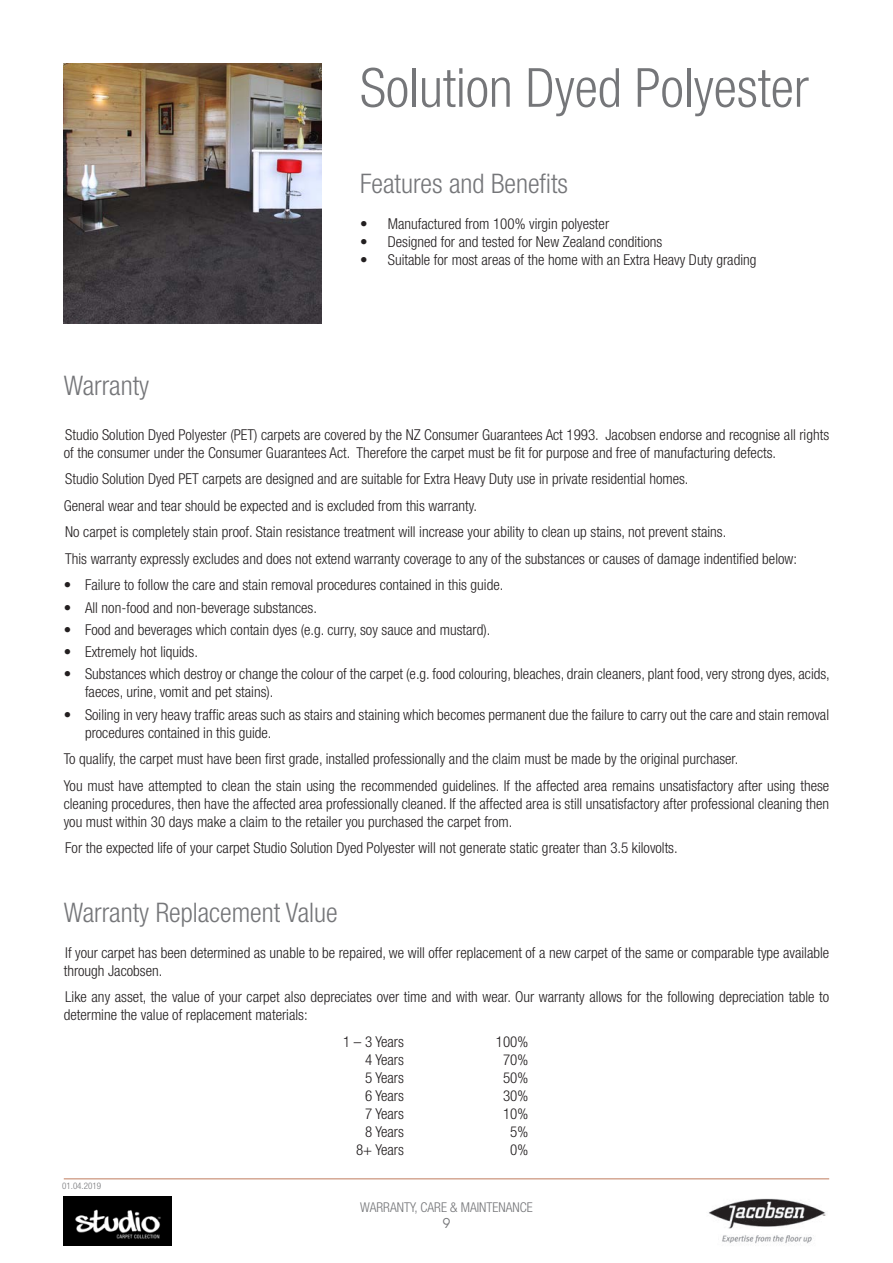
<style>
.page{position:relative;width:893px;height:1263px;background:#fff}
.page>*{position:absolute;margin:0;border:0;box-sizing:border-box;transform-origin:0 0}
.t1{font:300 condensed 54px "Helvetica Neue";color:#757679}
.t2{font:300 condensed 27px "Helvetica Neue";color:#757679}
.t3{font:300 condensed 15px/18px "Helvetica Neue";color:#231f20}
.t4{font:300 condensed 13.5px "Helvetica Neue";color:#757679}
.t5{font:13.5px "Avant Garde";color:#757679}
.t6{font:300 condensed 9px "Helvetica Neue";color:#757679}
</style>
<div class="page">
<img style="left:709px;top:1198px;width:117px;height:46px">
<img style="left:64px;top:1197px;width:107px;height:48px">
<hr style="left:64px;top:1178px;width:765px;height:1px;background:#c07b5d">
<img style="left:64px;top:64px;width:258px;height:259px">
<h1 class="t1" style="left:360px;top:57px;width:450px">Solution Dyed Polyester</h1>
<h2 class="t2" style="left:360px;top:168px;width:210px">Features and Benefits</h2>
<p class="t3" style="left:360px;top:215px;width:251px">• Manufactured from 100% virgin polyester</p>
<p class="t3" style="left:360px;top:233px;width:304px">• Designed for and tested for New Zealand conditions</p>
<p class="t3" style="left:360px;top:251px;width:398px">• Suitable for most areas of the home with an Extra Heavy Duty grading</p>
<h2 class="t2" style="left:64px;top:370px;width:87px">Warranty</h2>
<p class="t3" style="left:64px;top:425px;width:767px">Studio Solution Dyed Polyester (PET) carpets are covered by the NZ Consumer Guarantees Act 1993. Jacobsen endorse and recognise all rights of the consumer under the Consumer Guarantees Act. Therefore the carpet must be fit for purpose and free of manufacturing defects.</p>
<p class="t3" style="left:64px;top:466px;width:735px;line-height:26.5px">Studio Solution Dyed PET carpets are designed and are suitable for Extra Heavy Duty use in private residential homes.<br>General wear and tear should be expected and is excluded from this warranty.<br>No carpet is completely stain proof. Stain resistance treatment will increase your ability to clean up stains, not prevent stains.<br>This warranty expressly excludes and does not extend warranty coverage to any of the substances or causes of damage indentified below:</p>
<p class="t3" style="left:64px;top:576px;width:441px">• Failure to follow the care and stain removal procedures contained in this guide.</p>
<p class="t3" style="left:64px;top:598px;width:255px">• All non-food and non-beverage substances.</p>
<p class="t3" style="left:64px;top:620px;width:428px">• Food and beverages which contain dyes (e.g. curry, soy sauce and mustard).</p>
<p class="t3" style="left:64px;top:643px;width:136px">• Extremely hot liquids.</p>
<p class="t3" style="left:85px;top:665px;width:746px;text-indent:-21px">• Substances which destroy or change the colour of the carpet (e.g. food colouring, bleaches, drain cleaners, plant food, very strong dyes, acids, faeces, urine, vomit and pet stains).</p>
<p class="t3" style="left:85px;top:705px;width:746px;text-indent:-21px">• Soiling in very heavy traffic areas such as stairs and staining which becomes permanent due the failure to carry out the care and stain removal procedures contained in this guide.</p>
<p class="t3" style="left:64px;top:745px;width:767px;line-height:26.5px">To qualify, the carpet must have been first grade, installed professionally and the claim must be made by the original purchaser.<br>You must have attempted to clean the stain using the recommended guidelines. If the affected area remains unsatisfactory after using these</p>
<p class="t3" style="left:64px;top:794px;width:767px">cleaning procedures, then have the affected area professionally cleaned. If the affected area is still unsatisfactory after professional cleaning then you must within 30 days make a claim to the retailer you purchased the carpet from.</p>
<p class="t3" style="left:65px;top:839px;width:614px">For the expected life of your carpet Studio Solution Dyed Polyester will not generate static greater than 3.5 kilovolts.</p>
<h2 class="t2" style="left:64px;top:896px;width:275px">Warranty Replacement Value</h2>
<p class="t3" style="left:64px;top:943px;width:767px">If your carpet has been determined as unable to be repaired, we will offer replacement of a new carpet of the same or comparable type available through Jacobsen.</p>
<p class="t3" style="left:64px;top:988px;width:767px">Like any asset, the value of your carpet also depreciates over time and with wear. Our warranty allows for the following depreciation table to determine the value of replacement materials:</p>
<p class="t3" style="left:343px;top:1032px;width:62px">1 – 3 Years</p>
<p class="t3" style="left:496px;top:1032px;width:34px">100%</p>
<p class="t3" style="left:365px;top:1050px;width:40px">4 Years</p>
<p class="t3" style="left:503px;top:1050px;width:27px">70%</p>
<p class="t3" style="left:365px;top:1068px;width:40px">5 Years</p>
<p class="t3" style="left:503px;top:1068px;width:27px">50%</p>
<p class="t3" style="left:365px;top:1086px;width:40px">6 Years</p>
<p class="t3" style="left:503px;top:1086px;width:27px">30%</p>
<p class="t3" style="left:365px;top:1104px;width:40px">7 Years</p>
<p class="t3" style="left:503px;top:1104px;width:27px">10%</p>
<p class="t3" style="left:365px;top:1122px;width:40px">8 Years</p>
<p class="t3" style="left:510px;top:1122px;width:20px">5%</p>
<p class="t3" style="left:356px;top:1140px;width:49px">8+ Years</p>
<p class="t3" style="left:510px;top:1140px;width:20px">0%</p>
<p class="t6" style="left:62px;top:1180px;width:40px">01.04.2019</p>
<p class="t4" style="left:360px;top:1199px;width:174px">WARRANTY, CARE &amp; MAINTENANCE</p>
<p class="t5" style="left:443px;top:1214px;width:9px">9</p>
</div>
